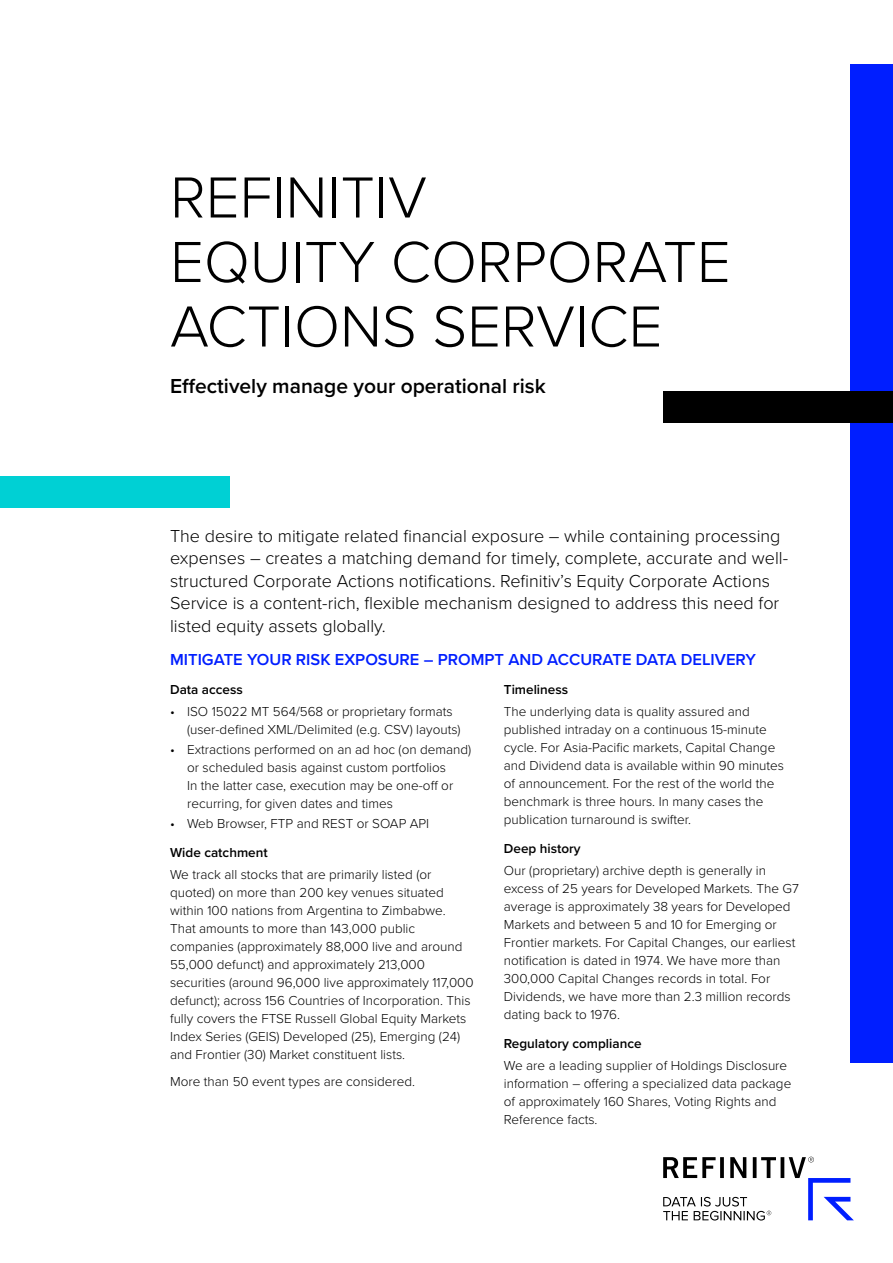
<style>
.page{position:relative;width:893px;height:1263px;background:#fff}
.page>*{position:absolute;margin:0;border:0;box-sizing:border-box;transform-origin:0 0}
.R_Title___Large{font:300 60px/64.5px "Proxima Nova";color:#000}
.R_Subtitle{font:600 21px "Proxima Nova";color:#000}
.R_Intro_Text{font:300 18px/22.5px "Proxima Nova";color:#000}
.R_Body_Heading{font:600 16.5px "Proxima Nova";color:#001eff}
.R_Body_copy{font:300 13.5px/18px "Proxima Nova";color:#000}
.R_Subhead{font:600 13.5px "Proxima Nova";color:#000}
</style>
<div class="page">
<div style="left:850px;top:64px;width:43px;height:999px;background:#001eff"></div>
<svg style="left:663px;top:1157px;width:191px;height:63px"></svg>
<div style="left:663px;top:391px;width:230px;height:32px;background:#000"></div>
<div style="left:0;top:476px;width:230px;height:32px;background:#00d0d4"></div>
<p class="R_Title___Large" style="left:170px;top:162px;width:562px">REFINITIV<br>EQUITY CORPORATE<br>ACTIONS SERVICE</p>
<p class="R_Subtitle" style="left:170px;top:371px;width:377px">Effectively manage your operational risk</p>
<p class="R_Intro_Text" style="left:170px;top:523px;width:619px">The desire to mitigate related financial exposure – while containing processing expenses – creates a matching demand for timely, complete, accurate and well&shy;structured Corporate Actions notifications. Refinitiv’s Equity Corporate Actions Service is a content-rich, flexible mechanism designed to address this need for listed equity assets globally.</p>
<p class="R_Body_Heading" style="left:170px;top:647px;width:587px">MITIGATE YOUR RISK EXPOSURE – PROMPT AND ACCURATE DATA DELIVERY</p>
<p class="R_Subhead" style="left:170px;top:679px;width:74px">Data access</p>
<p class="R_Body_copy" style="left:187px;top:702px;width:275px;text-indent:-17px">• ISO 15022 MT 564/568 or proprietary formats (user-defined XML/Delimited (e.g. CSV) layouts)</p>
<p class="R_Body_copy" style="left:187px;top:740px;width:286px;text-indent:-17px">• Extractions performed on an ad hoc (on demand) or scheduled basis against custom portfolios<br>In the latter case, execution may be one-off or recurring, for given dates and times</p>
<p class="R_Body_copy" style="left:170px;top:814px;width:261px">• Web Browser, FTP and REST or SOAP API</p>
<p class="R_Subhead" style="left:170px;top:842px;width:99px">Wide catchment</p>
<p class="R_Body_copy" style="left:170px;top:865px;width:305px">We track all stocks that are primarily listed (or quoted) on more than 200 key venues situated within 100 nations from Argentina to Zimbabwe.<br>That amounts to more than 143,000 public companies (approximately 88,000 live and around 55,000 defunct) and approximately 213,000 securities (around 96,000 live approximately 117,000 defunct); across 156 Countries of Incorporation. This fully covers the FTSE Russell Global Equity Markets Index Series (GEIS) Developed (25), Emerging (24) and Frontier (30) Market constituent lists.</p>
<p class="R_Body_copy" style="left:170px;top:1072px;width:246px">More than 50 event types are considered.</p>
<p class="R_Subhead" style="left:504px;top:679px;width:66px">Timeliness</p>
<p class="R_Body_copy" style="left:504px;top:702px;width:282px">The underlying data is quality assured and published intraday on a continuous 15-minute cycle. For Asia-Pacific markets, Capital Change and Dividend data is available within 90 minutes of announcement. For the rest of the world the benchmark is three hours. In many cases the publication turnaround is swifter.</p>
<p class="R_Subhead" style="left:504px;top:838px;width:78px">Deep history</p>
<p class="R_Body_copy" style="left:504px;top:861px;width:296px">Our (proprietary) archive depth is generally in excess of 25 years for Developed Markets. The G7 average is approximately 38 years for Developed Markets and between 5 and 10 for Emerging or Frontier markets. For Capital Changes, our earliest notification is dated in 1974. We have more than 300,000 Capital Changes records in total. For Dividends, we have more than 2.3 million records dating back to 1976.</p>
<p class="R_Subhead" style="left:504px;top:1033px;width:139px">Regulatory compliance</p>
<p class="R_Body_copy" style="left:504px;top:1056px;width:289px">We are a leading supplier of Holdings Disclosure information – offering a specialized data package of approximately 160 Shares, Voting Rights and Reference facts.</p>
</div>
